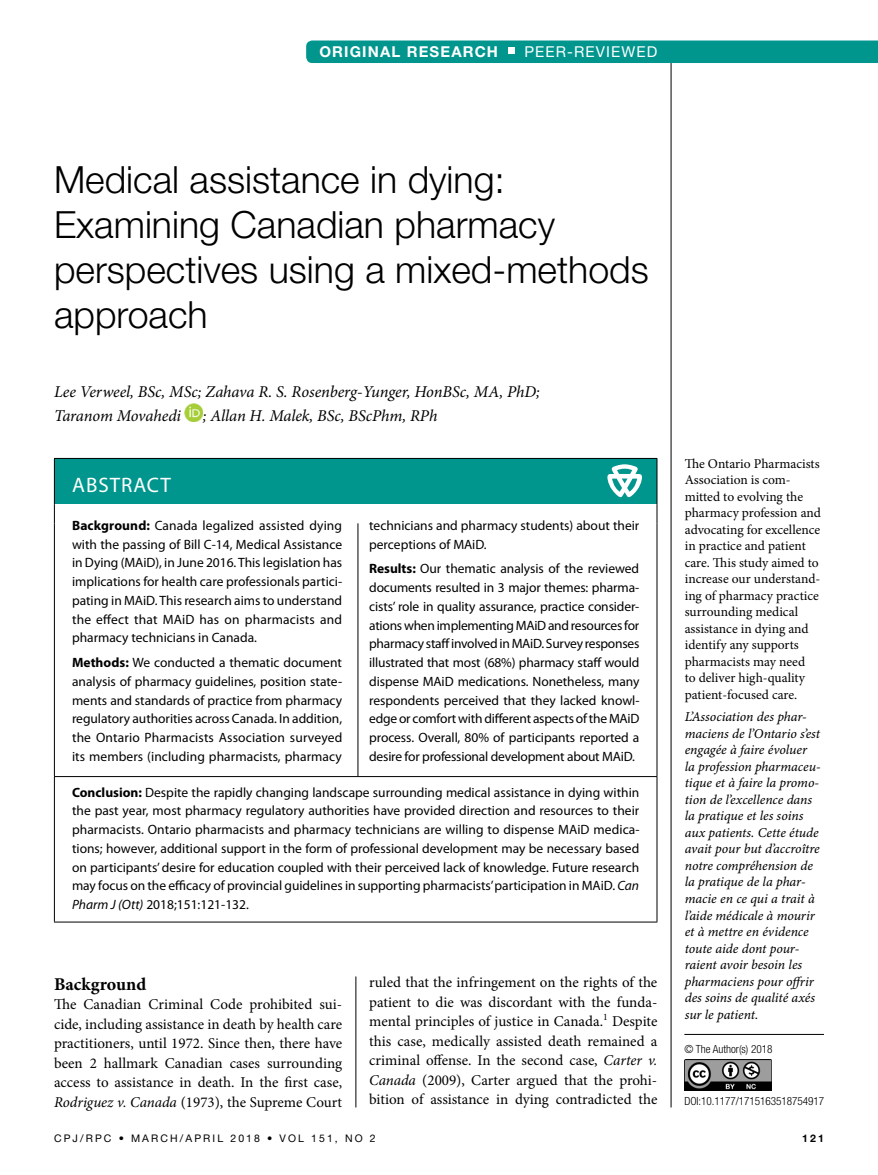
<style>
.page{position:relative;width:878px;height:1175px;background:#fff}
.page>*{position:absolute;margin:0;border:0;box-sizing:border-box;transform-origin:0 0}
.t1{font:300 37.5px/45px "Helvetica Neue LT Std";color:#000}
.t2{font:21px "Myriad Pro";letter-spacing:.045em;color:#fff}
.t3{font:700 18px "Minion Pro";color:#000}
.t4{font:italic 16.5px/24px "Minion Pro";letter-spacing:-.005em;color:#000}
.t5{font:15px/19.5px "Minion Pro";color:#000;text-align:justify}
.t6{font:700 15px "Helvetica Neue LT Std";letter-spacing:.075em;color:#fff}
.t7{font:15px "Helvetica Neue LT Std";letter-spacing:.075em;color:#fff}
.t8{font:13.5px/18.8px "Myriad Pro";color:#000;text-align:justify}
.t9{font:13.5px/16.5px "Minion Pro It Capt";letter-spacing:-.005em;color:#000}
.t10{font:13.5px/16.5px "Minion Pro";color:#000}
.t11{font:300 condensed 11.25px "Helvetica Neue LT Std";letter-spacing:-.005em;color:#000}
.t12{font:10.5px "Helvetica Neue LT Std";letter-spacing:.2em;color:#000}
.t13{font:700 10.5px "Helvetica Neue LT Std";color:#000}
.t14{font:9.75px "Minion Pro";color:#000}
.s1{font-weight:700}
.s2{font-style:italic}
</style>
<div class="page">
<div style="left:306px;top:40px;width:572px;height:23px;background:#00968e"></div>
<hr style="left:670px;top:63px;width:1px;height:1044px;background:#000">
<div style="left:508px;top:47px;width:6px;height:7px;background:#fff"></div>
<hr style="left:684px;top:1034px;width:140px;height:1px;background:#000">
<img style="left:684px;top:1059px;width:87px;height:31px">
<hr style="left:355px;top:976px;width:1px;height:131px;background:#000">
<div style="left:54px;top:458px;width:603px;height:46px;background:#00968e"></div>
<hr style="left:357px;top:523px;width:1px;height:253px;background:#000">
<hr style="left:54px;top:776px;width:304px;height:1px;background:#000">
<hr style="left:358px;top:776px;width:299px;height:1px;background:#000">
<hr style="left:54px;top:458px;width:304px;height:1px;background:#000">
<hr style="left:54px;top:459px;width:1px;height:45px;background:#000">
<hr style="left:358px;top:458px;width:299px;height:1px;background:#000">
<hr style="left:656px;top:459px;width:1px;height:45px;background:#000">
<hr style="left:54px;top:523px;width:1px;height:253px;background:#000">
<hr style="left:656px;top:523px;width:1px;height:253px;background:#000">
<svg style="left:54px;top:504px;width:1px;height:19px"></svg>
<svg style="left:656px;top:504px;width:1px;height:19px"></svg>
<hr style="left:54px;top:777px;width:1px;height:144px;background:#000">
<hr style="left:656px;top:777px;width:1px;height:144px;background:#000">
<hr style="left:54px;top:921px;width:304px;height:1px;background:#000">
<hr style="left:358px;top:921px;width:299px;height:1px;background:#000">
<svg style="left:607px;top:464px;width:35px;height:34px"></svg>
<img style="left:185px;top:403px;width:18px;height:18px">
<p class="t6" style="left:319px;top:43px;width:180px">ORIGINAL RESEARCH</p>
<p class="t7" style="left:524px;top:43px;width:134px">PEER-REVIEWED</p>
<h1 class="t1" style="left:54px;top:157px;width:596px">Medical assistance in dying:<br>Examining Canadian pharmacy perspectives using a mixed-methods approach</h1>
<p class="t4" style="left:54px;top:380px;width:487px">Lee Verweel, BSc, MSc; Zahava R. S. Rosenberg-Yunger, HonBSc, MA, PhD;<br>Taranom Movahedi</p>
<p class="t4" style="left:203px;top:404px;width:236px">; Allan H. Malek, BSc, BScPhm, RPh</p>
<h2 class="t2" style="left:72px;top:471px;width:100px">Abstract</h2>
<p class="t8" style="left:72px;top:516px;width:272px"><span class="s1">Background:</span> Canada legalized assisted dying with the passing of Bill C-14, Medical Assistance in Dying (MAiD), in June 2016. This legislation has implications for health care professionals partici&shy;pating in MAiD. This research aims to understand the effect that MAiD has on pharmacists and pharmacy technicians in Canada.</p>
<p class="t8" style="left:72px;top:653px;width:272px"><span class="s1">Methods:</span> We conducted a thematic document analysis of pharmacy guidelines, position state&shy;ments and standards of practice from pharmacy regulatory authorities across Canada. In addition, the Ontario Pharmacists Association surveyed its members (including pharmacists, pharmacy</p>
<p class="t8" style="left:369px;top:516px;width:271px">technicians and pharmacy students) about their perceptions of MAiD.</p>
<p class="t8" style="left:369px;top:559px;width:272px"><span class="s1">Results:</span> Our thematic analysis of the reviewed documents resulted in 3 major themes: pharma&shy;cists’ role in quality assurance, practice consider&shy;ations when implementing MAiD and resources for pharmacy staff involved in MAiD. Survey responses illustrated that most (68%) pharmacy staff would dispense MAiD medications. Nonetheless, many respondents perceived that they lacked knowl&shy;edge or comfort with different aspects of the MAiD process. Overall, 80% of participants reported a desire for professional development about MAiD.</p>
<p class="t8" style="left:72px;top:782px;width:569px"><span class="s1">Conclusion:</span> Despite the rapidly changing landscape surrounding medical assistance in dying within the past year, most pharmacy regulatory authorities have provided direction and resources to their pharmacists. Ontario pharmacists and pharmacy technicians are willing to dispense MAiD medica&shy;tions; however, additional support in the form of professional development may be necessary based on participants’ desire for education coupled with their perceived lack of knowledge. Future research may focus on the efficacy of provincial guidelines in supporting pharmacists’ participation in MAiD. <span class="s2">Can Pharm J (Ott)</span> 2018;151:121-132.</p>
<h3 class="t3" style="left:54px;top:971px;width:94px">Background</h3>
<p class="t5" style="left:54px;top:994px;width:290px">The Canadian Criminal Code prohibited sui&shy;cide, including assistance in death by health care practitioners, until 1972. Since then, there have been 2 hallmark Canadian cases surrounding access to assistance in death. In the first case, <span class="s2">Rodriguez v. Canada</span> (1973), the Supreme Court</p>
<p class="t5" style="left:369px;top:972px;width:289px">ruled that the infringement on the rights of the patient to die was discordant with the funda&shy;mental principles of justice in Canada.</p>
<p class="t14" style="left:603px;top:1010px;width:6px">1</p>
<p class="t5" style="left:369px;top:1011px;width:290px;text-indent:243px">Despite this case, medically assisted death remained a criminal offense. In the second case, <span class="s2">Carter v.<br>Canada</span> (2009), Carter argued that the prohi&shy;bition of assistance in dying contradicted the</p>
<p class="t10" style="left:684px;top:455px;width:138px">The Ontario Pharmacists<br>Association is com&shy;mitted to evolving the pharmacy profession and advocating for excellence in practice and patient care. This study aimed to increase our understand&shy;ing of pharmacy practice surrounding medical assistance in dying and identify any supports pharmacists may need<br>to deliver high-quality patient-focused care.</p>
<p class="t9" style="left:684px;top:709px;width:137px">L’Association des phar&shy;maciens de l’Ontario s’est engagée à faire évoluer la profession pharmaceu&shy;tique et à faire la promo&shy;tion de l’excellence dans la pratique et les soins aux patients. Cette étude avait pour but d’accroître notre compréhension de la pratique de la phar&shy;macie en ce qui a trait à l’aide médicale à mourir et à mettre en évidence toute aide dont pour&shy;raient avoir besoin les pharmaciens pour offrir des soins de qualité axés sur le patient.</p>
<p class="t11" style="left:684px;top:1042px;width:90px">© The Author(s) 2018</p>
<p class="t11" style="left:684px;top:1094px;width:141px">DOI: 10.1177/1715163518754917</p>
<p class="t12" style="left:54px;top:1132px;width:323px">CPJ/RPC • MARCH/APRIL 2018 • VOL 151, NO 2</p>
<p class="t13" style="left:802px;top:1131px;width:23px">121</p>
</div>
